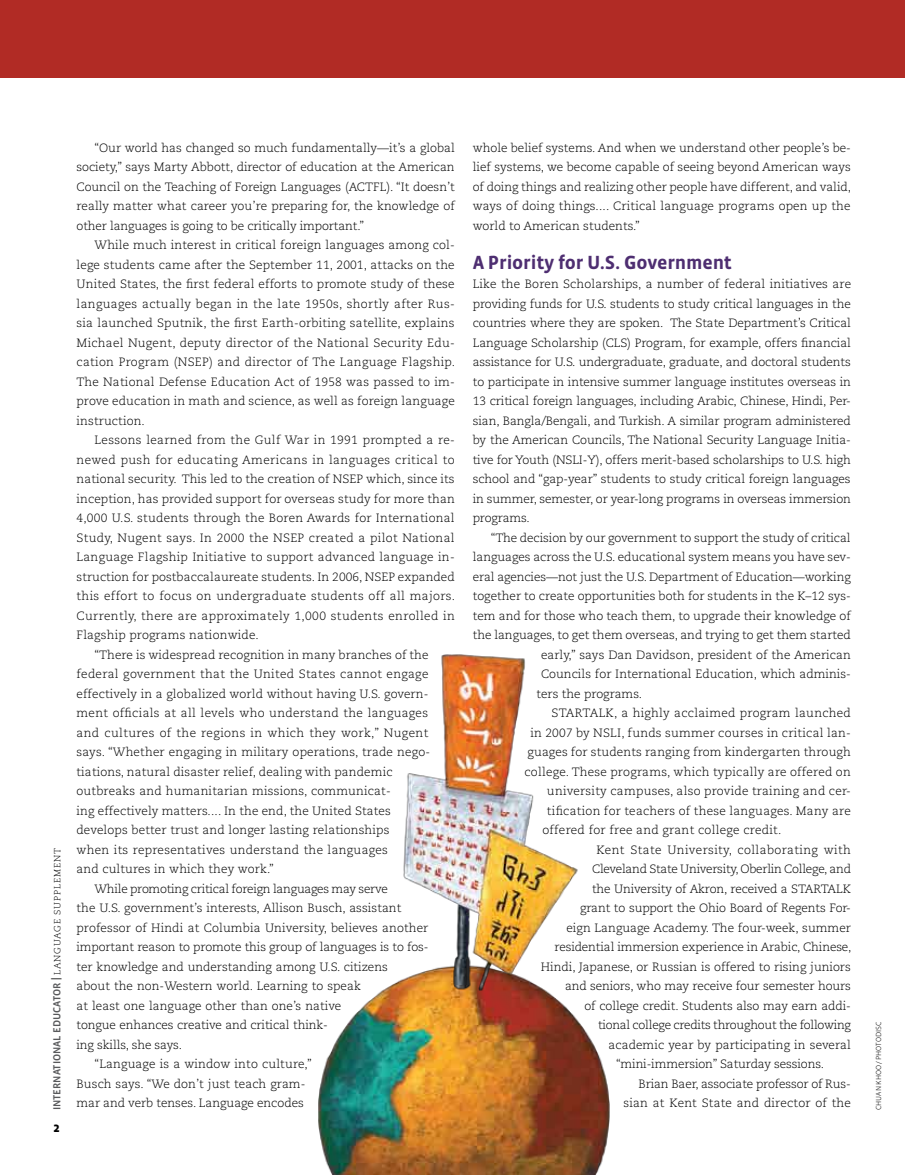
<style>
.page{position:relative;width:905px;height:1175px;background:#fff}
.page>*{position:absolute;margin:0;border:0;box-sizing:border-box;transform-origin:0 0}
.t1{font:700 19.5px "Vista Sans OT";letter-spacing:-.01em;color:#4e2e71}
.t2{font:700 13.5px "Vista Sans OT";color:#000}
.t3{font:300 12px/19.5px "Caecilia LT Std";letter-spacing:.005em;color:#000;text-align:justify}
.t4{font:300 12px "Caecilia LT Std";letter-spacing:.03em;color:#000}
.t5{font:300 12px "Caecilia LT Std";letter-spacing:.025em;color:#000}
.t6{font:300 12px "Caecilia LT Std";letter-spacing:-.02em;color:#000}
.t7{font:500 10.5px "Vista Sans OT";color:#58595b}
.t8{font:300 7.5px "Vista Sans OT";letter-spacing:-.01em;color:#000}
.s1{font-size:12px;color:#000}
.s2{font-family:"Caecilia LT Std";font-weight:300;font-size:9px;color:#000}
</style>
<div class="page">
<div style="left:0;top:0;width:904px;height:77px;background:#b12b25"></div>
<img style="left:318px;top:980px;width:292px;height:194px">
<img style="left:399px;top:654px;width:184px;height:341px">
<p class="t7" style="left:52px;top:1110px;width:264px;rotate:-90deg">International Educator <span class="s1">|</span> <span class="s2">language supplement</span></p>
<p class="t2" style="left:53px;top:1120px;width:8px">2</p>
<p class="t3" style="left:76px;top:138px;width:380px;text-indent:18px">“Our world has changed so much fundamentally—it’s a global society,” says Marty Abbott, director of education at the American Council on the Teaching of Foreign Languages (ACTFL). “It doesn’t really matter what career you’re preparing for, the knowledge of other languages is going to be critically important.”</p>
<p class="t3" style="left:76px;top:235px;width:380px;text-indent:18px">While much interest in critical foreign languages among col&shy;lege students came after the September 11, 2001, attacks on the United States, the first federal efforts to promote study of these languages actually began in the late 1950s, shortly after Rus&shy;sia launched Sputnik, the first Earth-orbiting satellite, explains Michael Nugent, deputy director of the National Security Edu&shy;cation Program (NSEP</p>
<p class="t3" style="left:76px;top:352px;width:380px;text-indent:132px">) and director of The Language Flagship.<br>The National Defense Education Act of 1958 was passed to im&shy;prove education in math and science, as well as foreign language instruction.</p>
<p class="t3" style="left:76px;top:430px;width:380px;text-indent:18px">Lessons learned from the Gulf War in 1991 prompted a re&shy;newed push for educating Americans in languages critical to national security. This led to the creation of NSEP</p>
<p class="t3" style="left:76px;top:469px;width:380px;text-indent:289px">which, since its inception, has provided support for overseas study for more than 4,000 U.S. students through the Boren Awards for International Study, Nugent says. In 2000 the NSEP</p>
<p class="t3" style="left:76px;top:528px;width:380px;text-indent:232px">created a pilot National Language Flagship Initiative to support advanced language in&shy;struction for postbaccalaureate students. In 2006, NSEP</p>
<p class="t3" style="left:398px;top:567px;width:58px">expanded</p>
<p class="t4" style="left:76px;top:589px;width:380px">this effort to focus on undergraduate students off all majors.</p>
<p class="t4" style="left:76px;top:609px;width:380px">Currently, there are approximately 1,000 students enrolled in</p>
<p class="t3" style="left:76px;top:625px;width:184px">Flagship programs nationwide.</p>
<p class="t3" style="left:94px;top:645px;width:335px">“There is widespread recognition in many branches of the</p>
<p class="t5" style="left:76px;top:667px;width:353px">federal government that the United States cannot engage</p>
<p class="t3" style="left:76px;top:684px;width:353px">effectively in a globalized world without having U.S. govern-</p>
<p class="t5" style="left:76px;top:706px;width:353px">ment officials at all levels who understand the languages</p>
<p class="t4" style="left:76px;top:726px;width:353px">and cultures of the regions in which they work,” Nugent</p>
<p class="t3" style="left:76px;top:742px;width:355px">says. “Whether engaging in military operations, trade nego-</p>
<p class="t3" style="left:76px;top:762px;width:317px">tiations, natural disaster relief, dealing with pandemic</p>
<p class="t3" style="left:76px;top:781px;width:316px">outbreaks and humanitarian missions, communicat-</p>
<p class="t3" style="left:76px;top:801px;width:316px">ing effectively matters.... In the end, the United States</p>
<p class="t3" style="left:76px;top:820px;width:314px">develops better trust and longer lasting relationships</p>
<p class="t5" style="left:76px;top:843px;width:313px">when its representatives understand the languages</p>
<p class="t3" style="left:76px;top:859px;width:199px">and cultures in which they work.”</p>
<p class="t6" style="left:94px;top:882px;width:295px">While promoting critical foreign languages may serve</p>
<p class="t3" style="left:76px;top:898px;width:326px">the U.S. government’s interests, Allison Busch, assistant</p>
<p class="t3" style="left:76px;top:918px;width:353px">professor of Hindi at Columbia University, believes another</p>
<p class="t3" style="left:76px;top:937px;width:353px">important reason to promote this group of languages is to fos-</p>
<p class="t3" style="left:76px;top:957px;width:313px">ter knowledge and understanding among U.S. citizens</p>
<p class="t3" style="left:76px;top:976px;width:286px">about the non-Western world. Learning to speak</p>
<p class="t3" style="left:76px;top:996px;width:266px">at least one language other than one’s native</p>
<p class="t3" style="left:76px;top:1015px;width:253px">tongue enhances creative and critical think-</p>
<p class="t3" style="left:76px;top:1035px;width:107px">ing skills, she says.</p>
<p class="t3" style="left:94px;top:1054px;width:219px">“Language is a window into culture,”</p>
<p class="t3" style="left:76px;top:1074px;width:230px">Busch says. “We don’t just teach gram-</p>
<p class="t3" style="left:76px;top:1093px;width:229px">mar and verb tenses. Language encodes</p>
<p class="t3" style="left:472px;top:138px;width:380px">whole belief systems. And when we understand other people’s be&shy;lief systems, we become capable of seeing beyond American ways of doing things and realizing other people have different, and valid, ways of doing things.... Critical language programs open up the world to American students.”</p>
<h1 class="t1" style="left:472px;top:252px;width:261px">A Priority for U.S. Government</h1>
<p class="t3" style="left:472px;top:274px;width:380px">Like the Boren Scholarships, a number of federal initiatives are providing funds for U.S. students to study critical languages in the countries where they are spoken. The State Department’s Critical Language Scholarship (CLS) Program, for example, offers financial assistance for U.S. undergraduate, graduate, and doctoral students to participate in intensive summer language institutes overseas in 13 critical foreign languages, including Arabic, Chinese, Hindi, Per&shy;sian, Bangla/Bengali, and Turkish. A similar program administered by the American Councils, The National Security Language Initia&shy;tive for Youth (NSL</p>
<p class="t3" style="left:473px;top:450px;width:380px;text-indent:106px">I-Y), offers merit-based scholarships to U.S. high school and “gap-year” students to study critical foreign languages in summer, semester, or year-long programs in overseas immersion programs.</p>
<p class="t3" style="left:491px;top:528px;width:361px">“The decision by our government to support the study of critical</p>
<p class="t3" style="left:472px;top:547px;width:379px">languages across the U.S. educational system means you have sev-</p>
<p class="t3" style="left:472px;top:567px;width:379px">eral agencies—not just the U.S. Department of Education—working</p>
<p class="t3" style="left:472px;top:586px;width:380px">together to create opportunities both for students in the K–12 sys-</p>
<p class="t3" style="left:472px;top:606px;width:379px">tem and for those who teach them, to upgrade their knowledge of</p>
<p class="t3" style="left:472px;top:625px;width:379px">the languages, to get them overseas, and trying to get them started</p>
<p class="t3" style="left:541px;top:645px;width:311px">early,” says Dan Davidson, president of the American</p>
<p class="t3" style="left:541px;top:664px;width:311px">Councils for International Education, which adminis-</p>
<p class="t3" style="left:536px;top:684px;width:107px">ters the programs.</p>
<p class="t3" style="left:551px;top:703px;width:9px">STA</p>
<p class="t3" style="left:574px;top:703px;width:17px">RTAL</p>
<p class="t3" style="left:605px;top:703px;width:247px">K, a highly acclaimed program launched</p>
<p class="t3" style="left:530px;top:723px;width:72px">in 2007 by NSL</p>
<p class="t3" style="left:617px;top:723px;width:235px">I, funds summer courses in critical lan-</p>
<p class="t3" style="left:527px;top:742px;width:325px">guages for students ranging from kindergarten through</p>
<p class="t3" style="left:524px;top:762px;width:328px">college. These programs, which typically are offered on</p>
<p class="t3" style="left:547px;top:781px;width:305px">university campuses, also provide training and cer-</p>
<p class="t3" style="left:547px;top:801px;width:305px">tification for teachers of these languages. Many are</p>
<p class="t3" style="left:542px;top:820px;width:240px">offered for free and grant college credit.</p>
<p class="t4" style="left:596px;top:843px;width:256px">Kent State University, collaborating with</p>
<p class="t6" style="left:592px;top:862px;width:260px">Cleveland State University, Oberlin College, and</p>
<p class="t3" style="left:592px;top:879px;width:208px">the University of Akron, received a STA</p>
<p class="t3" style="left:813px;top:879px;width:39px">RTAL K</p>
<p class="t3" style="left:580px;top:898px;width:272px">grant to support the Ohio Board of Regents For-</p>
<p class="t3" style="left:566px;top:918px;width:286px">eign Language Academy. The four-week, summer</p>
<p class="t3" style="left:554px;top:937px;width:298px">residential immersion experience in Arabic, Chinese,</p>
<p class="t3" style="left:541px;top:957px;width:311px">Hindi, Japanese, or Russian is offered to rising juniors</p>
<p class="t3" style="left:565px;top:976px;width:287px">and seniors, who may receive four semester hours</p>
<p class="t3" style="left:584px;top:996px;width:268px">of college credit. Students also may earn addi-</p>
<p class="t6" style="left:598px;top:1018px;width:254px">tional college credits throughout the following</p>
<p class="t3" style="left:608px;top:1035px;width:244px">academic year by participating in several</p>
<p class="t3" style="left:616px;top:1054px;width:209px">“mini-immersion” Saturday sessions.</p>
<p class="t3" style="left:638px;top:1074px;width:214px">Brian Baer, associate professor of Rus-</p>
<p class="t3" style="left:623px;top:1093px;width:229px">sian at Kent State and director of the</p>
<p class="t8" style="left:874px;top:1109px;width:89px;rotate:-90deg">Chuan Khoo / Photodisc</p>
</div>
